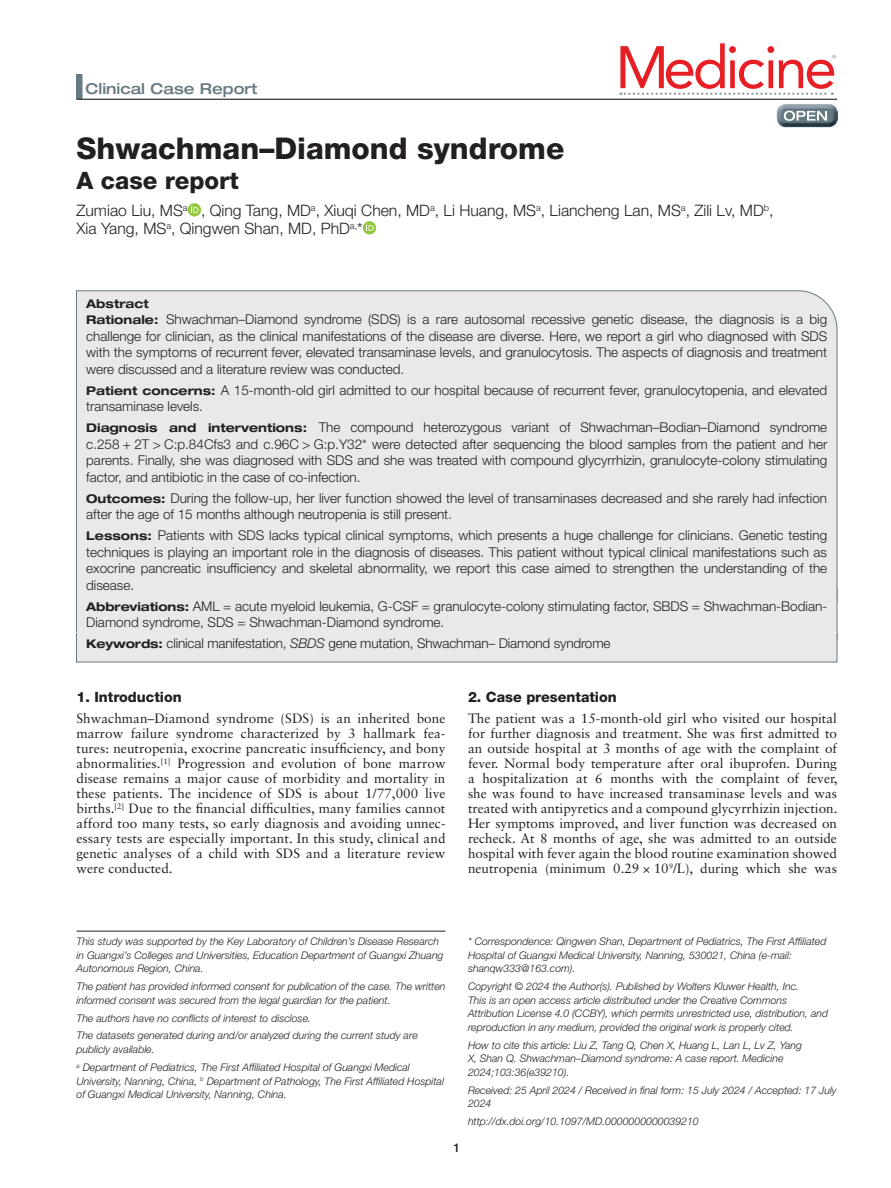
<style>
.page{position:relative;width:891px;height:1188px;background:#fff}
.page>*{position:absolute;margin:0;border:0;box-sizing:border-box;transform-origin:0 0}
.t1{font:59.4px "Avenir";letter-spacing:-.06em;color:#e71e24}
.t2{font:800 30px "Helvetica Neue LT Std";color:#231f20}
.t3{font:800 24px "Helvetica Neue LT Std";color:#231f20}
.t4{font:300 15.75px/18px "Helvetica Neue LT Std";color:#231f20}
.t5{font:500 expanded 15px "Helvetica Neue LT Std";color:#667981}
.t6{font:800 14.25px "Helvetica Neue LT Std";color:#231f20}
.t7{font:300 13.5px/16.5px "Helvetica Neue LT Std";color:#231f20;text-align:justify}
.t8{font:13.5px/15px "Sabon LT Std";letter-spacing:.005em;color:#231f20;text-align:justify}
.t9{font:700 expanded 12px "Helvetica Neue LT Std";color:#231f20}
.t10{font:500 12px "Helvetica Neue LT Std";color:#231f20}
.t11{font:italic 300 10.5px/13.5px "Helvetica Neue LT Std";color:#231f20}
.t12{font:500 10.35px "Akzidenz Grotesk BE";color:#909295}
.s1{font-weight:700;font-stretch:expanded;font-size:12px}
.s2{font-style:italic}
</style>
<div class="page">
<div style="left:76px;top:74px;width:6px;height:25px;background:#677981"></div>
<hr style="left:76px;top:99px;width:761px;height:1px;background:#231f20">
<img style="left:776px;top:104px;width:61px;height:24px">
<svg style="left:784px;top:111px;width:43px;height:10px"></svg>
<svg style="left:620px;top:93px;width:213px;height:2px"></svg>
<div style="left:76px;top:290px;width:762px;height:314px;background:#e9e9e9"></div>
<div style="left:76px;top:588px;width:761px;height:54px;background:#e9e9e9"></div>
<div style="left:76px;top:633px;width:761px;height:29px;background:#e9e9e9"></div>
<div style="left:188px;top:203px;width:13px;height:13px;background:#93c73e;border-radius:50%"></div>
<svg style="left:191px;top:206px;width:8px;height:7px"></svg>
<div style="left:363px;top:221px;width:13px;height:13px;background:#93c73e;border-radius:50%"></div>
<svg style="left:366px;top:224px;width:8px;height:7px"></svg>
<hr style="left:76px;top:931px;width:370px;height:1px;background:#231f20">
<p class="t5" style="left:86px;top:80px;width:174px">Clinical Case Report</p>
<h1 class="t1" style="left:615px;top:33px;width:223px">Medicine</h1>
<p class="t12" style="left:832px;top:52px;width:6px">®</p>
<h2 class="t2" style="left:76px;top:131px;width:489px">Shwachman–Diamond syndrome</h2>
<h3 class="t3" style="left:76px;top:167px;width:164px">A case report</h3>
<p class="t4" style="left:76px;top:201px;width:699px">Zumiao Liu, MS<sup>a</sup> , Qing Tang, MD<sup>a</sup>, Xiuqi Chen, MD<sup>a</sup>, Li Huang, MS<sup>a</sup>, Liancheng Lan, MS<sup>a</sup>, Zili Lv, MD<sup>b</sup>,<br>Xia Yang, MS<sup>a</sup>, Qingwen Shan, MD, PhD<sup>a,</sup>*</p>
<p class="t9" style="left:86px;top:296px;width:64px">Abstract</p>
<p class="t7" style="left:86px;top:311px;width:743px"><span class="s1">Rationale:</span> Shwachman–Diamond syndrome (SDS) is a rare autosomal recessive genetic disease, the diagnosis is a big challenge for clinician, as the clinical manifestations of the disease are diverse. Here, we report a girl who diagnosed with SDS with the symptoms of recurrent fever, elevated transaminase levels, and granulocytosis. The aspects of diagnosis and treatment were discussed and a literature review was conducted.</p>
<p class="t7" style="left:86px;top:382px;width:743px"><span class="s1">Patient concerns:</span> A 15-month-old girl admitted to our hospital because of recurrent fever, granulocytopenia, and elevated transaminase levels.</p>
<p class="t7" style="left:86px;top:419px;width:743px"><span class="s1">Diagnosis and interventions:</span> The compound heterozygous variant of Shwachman–Bodian–Diamond syndrome c.258 + 2T &gt; C:p.84Cfs3 and c.96C &gt; G:p.Y32* were detected after sequencing the blood samples from the patient and her parents. Finally, she was diagnosed with SDS and she was treated with compound glycyrrhizin, granulocyte-colony stimulating factor, and antibiotic in the case of co-infection.</p>
<p class="t7" style="left:86px;top:490px;width:742px"><span class="s1">Outcomes:</span> During the follow-up, her liver function showed the level of transaminases decreased and she rarely had infection after the age of 15 months although neutropenia is still present.</p>
<p class="t7" style="left:86px;top:527px;width:743px"><span class="s1">Lessons:</span> Patients with SDS lacks typical clinical symptoms, which presents a huge challenge for clinicians. Genetic testing techniques is playing an important role in the diagnosis of diseases. This patient without typical clinical manifestations such as exocrine pancreatic insufficiency and skeletal abnormality, we report this case aimed to strengthen the understanding of the disease.</p>
<p class="t7" style="left:86px;top:598px;width:743px"><span class="s1">Abbreviations:</span> AML = acute myeloid leukemia, G-CSF = granulocyte-colony stimulating factor, SBDS = Shwachman-Bodian-<br>Diamond syndrome, SDS = Shwachman-Diamond syndrome.</p>
<p class="t7" style="left:86px;top:635px;width:526px"><span class="s1">Keywords:</span> clinical manifestation, <span class="s2">SBDS</span> gene mutation, Shwachman– Diamond syndrome</p>
<p class="t6" style="left:76px;top:689px;width:107px">1. Introduction</p>
<p class="t8" style="left:76px;top:711px;width:371px">Shwachman–Diamond syndrome (SDS) is an inherited bone marrow failure syndrome characterized by 3 hallmark fea&shy;tures: neutropenia, exocrine pancreatic insufficiency, and bony abnormalities.<sup>[1]</sup> Progression and evolution of bone marrow disease remains a major cause of morbidity and mortality in these patients. The incidence of SDS is about 1/77,000 live births.<sup>[2]</sup> Due to the financial difficulties, many families cannot afford too many tests, so early diagnosis and avoiding unnec&shy;essary tests are especially important. In this study, clinical and genetic analyses of a child with SDS and a literature review were conducted.</p>
<p class="t6" style="left:468px;top:689px;width:150px">2. Case presentation</p>
<p class="t8" style="left:468px;top:711px;width:371px">The patient was a 15-month-old girl who visited our hospital for further diagnosis and treatment. She was first admitted to an outside hospital at 3 months of age with the complaint of fever. Normal body temperature after oral ibuprofen. During a hospitalization at 6 months with the complaint of fever, she was found to have increased transaminase levels and was treated with antipyretics and a compound glycyrrhizin injection.<br>Her symptoms improved, and liver function was decreased on recheck. At 8 months of age, she was admitted to an outside hospital with fever again the blood routine examination showed neutropenia (minimum 0.29 × 10<sup>9</sup>/L), during which she was</p>
<p class="t11" style="left:76px;top:934px;width:368px">This study was supported by the Key Laboratory of Children’s Disease Research in Guangxi’s Colleges and Universities, Education Department of Guangxi Zhuang<br>Autonomous Region, China.</p>
<p class="t11" style="left:76px;top:979px;width:370px">The patient has provided informed consent for publication of the case. The written informed consent was secured from the legal guardian for the patient.</p>
<p class="t11" style="left:76px;top:1009px;width:343px;line-height:18px">The authors have no conflicts of interest to disclose.<br>The datasets generated during and/or analyzed during the current study are</p>
<p class="t11" style="left:76px;top:1040px;width:335px;line-height:18px">publicly available.<br><sup>a</sup> Department of Pediatrics, The First Affiliated Hospital of Guangxi Medical</p>
<p class="t11" style="left:76px;top:1074px;width:369px">University, Nanning, China, <sup>b</sup> Department of Pathology, The First Affiliated Hospital of Guangxi Medical University, Nanning, China.</p>
<p class="t10" style="left:453px;top:1140px;width:8px">1</p>
<p class="t11" style="left:468px;top:934px;width:360px">* Correspondence: Qingwen Shan, Department of Pediatrics, The First Affiliated<br>Hospital of Guangxi Medical University, Nanning, 530021, China (e-mail: shanqw333@163.com).</p>
<p class="t11" style="left:468px;top:979px;width:362px">Copyright © 2024 the Author(s). Published by Wolters Kluwer Health, Inc.<br>This is an open access article distributed under the Creative Commons Attribution License 4.0 (CCBY), which permits unrestricted use, distribution, and reproduction in any medium, provided the original work is properly cited.</p>
<p class="t11" style="left:468px;top:1038px;width:335px">How to cite this article: Liu Z, Tang Q, Chen X, Huang L, Lan L, Lv Z, Yang<br>X, Shan Q. Shwachman–Diamond syndrome: A case report. Medicine<br>2024;103:36(e39210).</p>
<p class="t11" style="left:468px;top:1083px;width:370px">Received: 25 April 2024 / Received in final form: 15 July 2024 / Accepted: 17 July<br>2024</p>
<p class="t11" style="left:468px;top:1114px;width:232px">http://dx.doi.org/10.1097/MD.0000000000039210</p>
</div>
